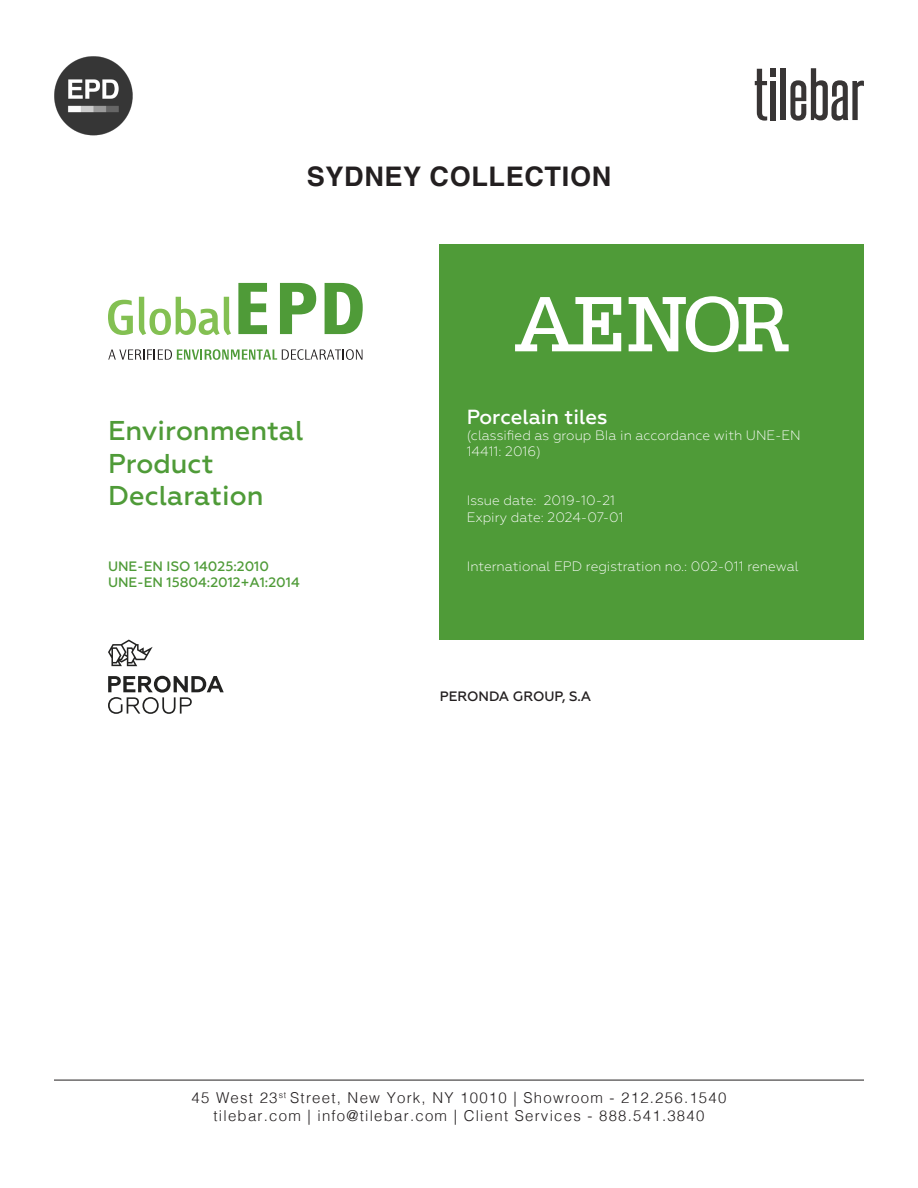
<style>
.page{position:relative;width:918px;height:1188px;background:#fff}
.page>*{position:absolute;margin:0;border:0;box-sizing:border-box;transform-origin:0 0}
.t1{font:500 27.15px/32.7px "Geometria";color:#4f9b38}
.t2{font:700 27px "Helvetica";letter-spacing:.025em;color:#231f20}
.t3{font:500 20.4px "Geometria";color:#fff}
.t4{font:300 15px/18px "Helvetica";letter-spacing:.08em;color:#231f20;text-align:center}
.t5{font:300 13.65px/16.4px "Geometria";color:#fff}
.t6{font:500 13.65px/16.4px "Geometria";color:#4f9b38}
.t7{font:500 13.65px "Geometria";color:#231f20}
</style>
<div class="page">
<hr style="left:54px;top:1080px;width:810px;height:1px;background:#231f20">
<div style="left:770px;top:68px;width:6px;height:8px;background:#383535"></div>
<svg style="left:755px;top:69px;width:12px;height:52px"></svg>
<div style="left:770px;top:81px;width:6px;height:39px;background:#383535"></div>
<div style="left:781px;top:68px;width:5px;height:52px;background:#383535"></div>
<svg style="left:790px;top:68px;width:74px;height:53px"></svg>
<img style="left:54px;top:56px;width:79px;height:80px">
<div style="left:440px;top:244px;width:424px;height:396px;background:#4f9b38"></div>
<svg style="left:515px;top:297px;width:106px;height:54px"></svg>
<svg style="left:629px;top:296px;width:160px;height:56px"></svg>
<svg style="left:108px;top:676px;width:116px;height:38px"></svg>
<svg style="left:108px;top:640px;width:45px;height:26px"></svg>
<svg style="left:108px;top:349px;width:255px;height:11px"></svg>
<svg style="left:238px;top:283px;width:29px;height:51px"></svg>
<svg style="left:325px;top:283px;width:38px;height:51px"></svg>
<svg style="left:108px;top:300px;width:25px;height:35px"></svg>
<svg style="left:139px;top:297px;width:92px;height:38px"></svg>
<svg style="left:280px;top:283px;width:36px;height:51px"></svg>
<p class="t2" style="left:307px;top:155px;width:306px">SYDNEY COLLECTION</p>
<p class="t1" style="left:108px;top:415px;width:197px">Environmental<br>Product<br>Declaration</p>
<p class="t6" style="left:108px;top:558px;width:193px">UNE-EN ISO 14025:2010<br>UNE-EN 15804:2012+A1:2014</p>
<p class="t3" style="left:467px;top:405px;width:142px">Porcelain tiles</p>
<p class="t5" style="left:467px;top:427px;width:336px">(classified as group BIa in accordance with UNE-EN<br>14411: 2016)</p>
<p class="t5" style="left:467px;top:492px;width:159px">Issue date: 2019-10-21<br>Expiry date: 2024-07-01</p>
<p class="t5" style="left:467px;top:558px;width:333px">International EPD registration no.: 002-011 renewal</p>
<p class="t7" style="left:440px;top:689px;width:153px">PERONDA GROUP, S.A</p>
<p class="t4" style="left:192px;top:1087px;width:536px">45 West 23<sup>st</sup> Street, New York, NY 10010 | Showroom - 212.256.1540 tilebar.com | info@tilebar.com | Client Services - 888.541.3840</p>
</div>
